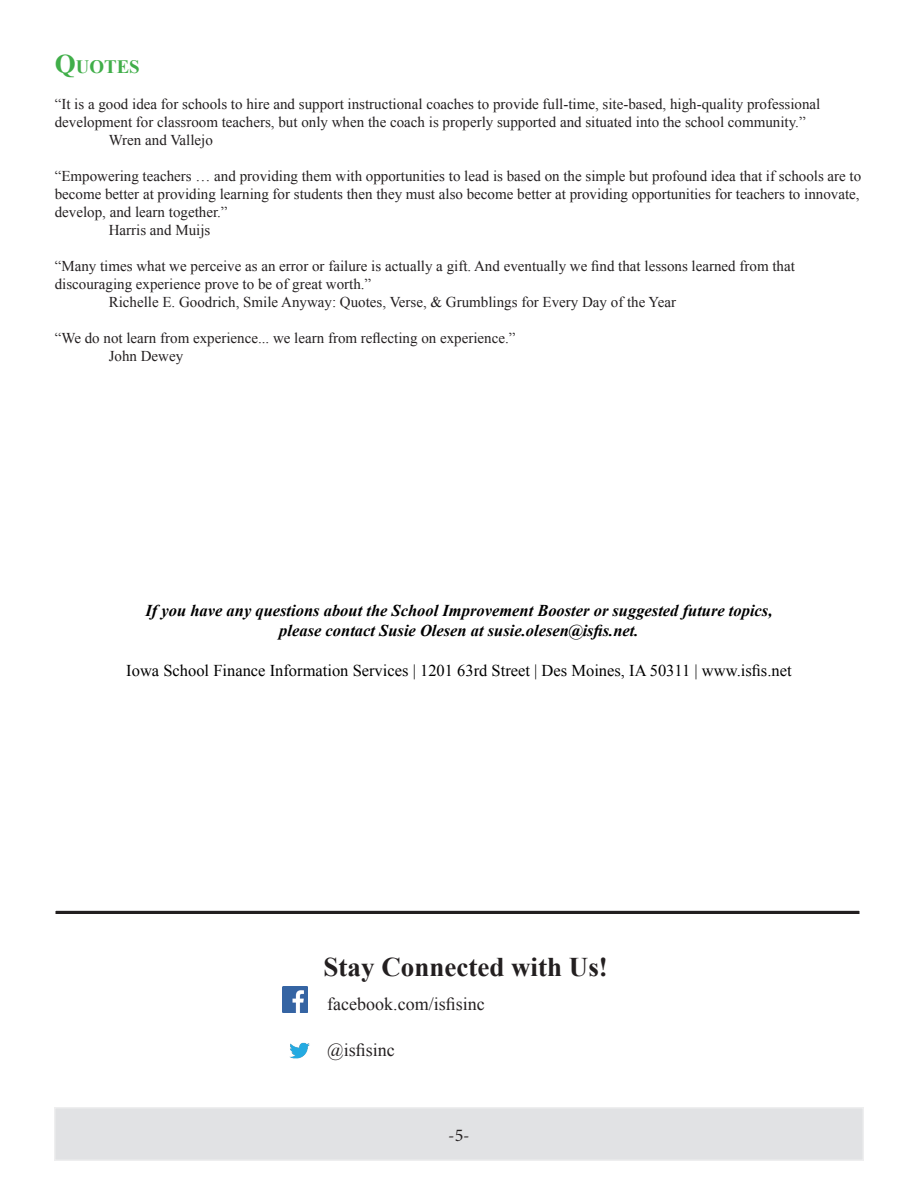
<style>
.page{position:relative;width:918px;height:1188px;background:#fff}
.page>*{position:absolute;margin:0;border:0;box-sizing:border-box;transform-origin:0 0}
.t1{font:700 27px "Times New Roman";color:#231f20}
.t2{font:700 18.9px "Times New Roman";color:#40ae49}
.t3{font:18px "Times New Roman";color:#231f20}
.t4{font:18px "Minion Pro";color:#231f20}
.t5{font:italic 700 16.5px/19.8px "Times New Roman";color:#000;text-align:center}
.t6{font:16.5px "Times New Roman";color:#000}
.t7{font:15px/18px "Times New Roman";color:#231f20}
.s1{font-size:27px}
</style>
<div class="page">
<div style="left:55px;top:1108px;width:808px;height:52px;background:#e1e2e4"></div>
<div style="left:54px;top:1107px;width:810px;height:54px;border:2px solid #eeeeef"></div>
<svg style="left:55px;top:910px;width:805px;height:4px;background:#504d4d"></svg>
<img style="left:282px;top:987px;width:26px;height:25px">
<img style="left:289px;top:1042px;width:21px;height:17px">
<p class="t2" style="left:55px;top:53px;width:87px"><span class="s1">Q</span>UOTES</p>
<p class="t7" style="left:55px;top:95px;width:767px">“It is a good idea for schools to hire and support instructional coaches to provide full-time, site-based, high-quality professional</p>
<p class="t7" style="left:55px;top:113px;width:752px">development for classroom teachers, but only when the coach is properly supported and situated into the school community.”</p>
<p class="t7" style="left:109px;top:131px;width:106px">Wren and Vallejo</p>
<p class="t7" style="left:55px;top:167px;width:808px">“Empowering teachers … and providing them with opportunities to lead is based on the simple but profound idea that if schools are to</p>
<p class="t7" style="left:55px;top:185px;width:806px">become better at providing learning for students then they must also become better at providing opportunities for teachers to innovate,</p>
<p class="t7" style="left:55px;top:203px;width:174px">develop, and learn together.”</p>
<p class="t7" style="left:109px;top:221px;width:103px">Harris and Muijs</p>
<p class="t7" style="left:55px;top:257px;width:742px">“Many times what we perceive as an error or failure is actually a gift. And eventually we find that lessons learned from that</p>
<p class="t7" style="left:55px;top:275px;width:318px">discouraging experience prove to be of great worth.”</p>
<p class="t7" style="left:109px;top:293px;width:569px">Richelle E. Goodrich, Smile Anyway: Quotes, Verse, &amp; Grumblings for Every Day of the Year</p>
<p class="t7" style="left:109px;top:329px;width:408px;text-indent:-54px">“We do not learn from experience... we learn from reflecting on experience.”<br>John Dewey</p>
<p class="t5" style="left:145px;top:601px;width:629px">If you have any questions about the School Improvement Booster or suggested future topics, please contact Susie Olesen at susie.olesen@isfis.net.</p>
<p class="t6" style="left:126px;top:659px;width:667px">Iowa School Finance Information Services | 1201 63rd Street | Des Moines, IA 50311 | www.isfis.net</p>
<h1 class="t1" style="left:324px;top:949px;width:286px">Stay Connected with Us!</h1>
<p class="t3" style="left:327px;top:992px;width:159px">facebook.com/isfisinc</p>
<p class="t3" style="left:327px;top:1038px;width:69px">@isfisinc</p>
<p class="t4" style="left:448px;top:1123px;width:23px">-5-</p>
</div>
